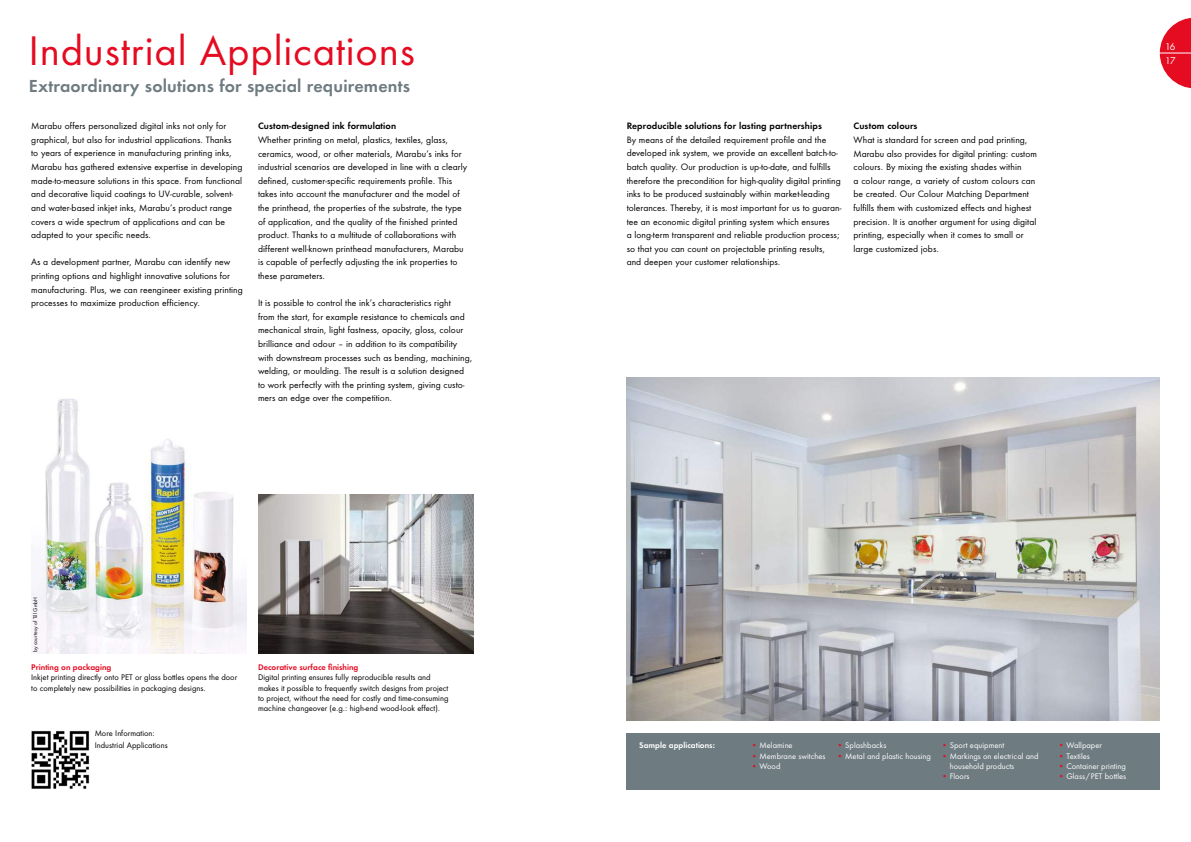
<style>
.page{position:relative;width:1191px;height:842px;background:#fff}
.page>*{position:absolute;margin:0;border:0;box-sizing:border-box;transform-origin:0 0}
.t1{font:38px "Futura ND";letter-spacing:.02em;color:#e50b21}
.t2{font:600 16px "Futura ND";letter-spacing:.01em;color:#6e7b81}
.t3{font:9px "Futura ND";color:#fff}
.t4{font:8.5px/13.6px "Futura ND";letter-spacing:.005em;color:#000}
.t5{font:600 8.5px "Futura ND";letter-spacing:.01em;color:#000}
.t6{font:7.5px/10.2px "Futura ND";color:#000}
.t7{font:7.5px/10.2px "Futura ND";color:#fff}
.t8{font:600 7.5px "Futura ND";color:#e50b21}
.t9{font:600 7.5px "Futura ND";color:#fff}
.t10{font:5px "Futura ND";color:#000}
.s1{color:#e50b21}
</style>
<div class="page">
<svg style="left:1159px;top:18px;width:32px;height:70px"></svg>
<hr style="left:1157px;top:53px;width:34px;height:1px;background:#fff">
<img style="left:31px;top:398px;width:216px;height:255px">
<img style="left:258px;top:495px;width:215px;height:158px">
<div style="left:626px;top:733px;width:533px;height:56px;background:#6e7b81"></div>
<img style="left:626px;top:378px;width:533px;height:342px">
<img style="left:31px;top:731px;width:59px;height:58px">
<h1 class="t1" style="left:28px;top:33px;width:388px">Industrial Applications</h1>
<h2 class="t2" style="left:29px;top:76px;width:383px">Extraordinary solutions for special requirements</h2>
<p class="t4" style="left:31px;top:120px;width:213px">Marabu offers personalized digital inks not only for graphical, but also for industrial applications. Thanks<br>to years of experience in manufacturing printing inks, Marabu has gathered extensive expertise in developing made-to-measure solutions in this space. From functional and decorative liquid coatings to UV-curable, solvent&shy;and water-based inkjet inks, Marabu’s product range covers a wide spectrum of applications and can be adapted to your specific needs.</p>
<p class="t4" style="left:31px;top:256px;width:213px">As a development partner, Marabu can identify new printing options and highlight innovative solutions for manufacturing. Plus, we can reengineer existing printing processes to maximize production efficiency.</p>
<p class="t5" style="left:258px;top:121px;width:140px">Custom-designed ink formulation</p>
<p class="t4" style="left:258px;top:134px;width:211px">Whether printing on metal, plastics, textiles, glass, ceramics, wood, or other materials, Marabu’s inks for industrial scenarios are developed in line with a clearly defined, customer-specific requirements profile. This takes into account the manufacturer and the model of the printhead, the properties of the substrate, the type of application, and the quality of the finished printed product. Thanks to a multitude of collaborations with different well-known printhead manufacturers, Marabu is capable of perfectly adjusting the ink properties to these parameters.</p>
<p class="t4" style="left:258px;top:297px;width:216px">It is possible to control the ink’s characteristics right<br>from the start, for example resistance to chemicals and mechanical strain, light fastness, opacity, gloss, colour brilliance and odour – in addition to its compatibility with downstream processes such as bending, machining, welding, or moulding. The result is a solution designed to work perfectly with the printing system, giving custo&shy;mers an edge over the competition.</p>
<p class="t10" style="left:33px;top:652px;width:57px;rotate:-90deg">by courtesy of Till GmbH</p>
<p class="t8" style="left:31px;top:663px;width:82px">Printing on packaging</p>
<p class="t6" style="left:31px;top:673px;width:207px">Inkjet printing directly onto PET or glass bottles opens the door to completely new possibilities in packaging designs.</p>
<p class="t6" style="left:95px;top:728px;width:74px;line-height:12px">More Information:<br>Industrial Applications</p>
<p class="t8" style="left:258px;top:663px;width:102px">Decorative surface finishing</p>
<p class="t6" style="left:258px;top:673px;width:192px">Digital printing ensures fully reproducible results and makes it possible to frequently switch designs from project to project, without the need for costly and time-consuming machine changeover (e.g.: high-end wood-look effect).</p>
<p class="t5" style="left:626px;top:121px;width:197px">Reproducible solutions for lasting partnerships</p>
<p class="t4" style="left:626px;top:134px;width:216px">By means of the detailed requirement profile and the developed ink system, we provide an excellent batch-to&shy;batch quality. Our production is up-to-date, and fulfills therefore the precondition for high-quality digital printing inks to be produced sustainably within market-leading tolerances. Thereby, it is most important for us to guaran&shy;tee an economic digital printing system which ensures<br>a long-term transparent and reliable production process; so that you can count on projectable printing results, and deepen your customer relationships.</p>
<p class="t5" style="left:853px;top:121px;width:65px">Custom colours</p>
<p class="t4" style="left:853px;top:134px;width:185px">What is standard for screen and pad printing, Marabu also provides for digital printing: custom colours. By mixing the existing shades within<br>a colour range, a variety of custom colours can be created. Our Colour Matching Department fulfills them with customized effects and highest precision. It is another argument for using digital printing, especially when it comes to small or large customized jobs.</p>
<p class="t3" style="left:1165px;top:42px;width:12px">16</p>
<p class="t3" style="left:1165px;top:56px;width:12px">17</p>
<p class="t9" style="left:639px;top:741px;width:77px">Sample applications:</p>
<p class="t7" style="left:751px;top:741px;width:43px"><span class="s1">•</span> Melamine</p>
<p class="t7" style="left:751px;top:751px;width:75px"><span class="s1">•</span> Membrane switches</p>
<p class="t7" style="left:751px;top:762px;width:30px"><span class="s1">•</span> Wood</p>
<p class="t7" style="left:837px;top:741px;width:51px"><span class="s1">•</span> Splashbacks</p>
<p class="t7" style="left:837px;top:751px;width:95px"><span class="s1">•</span> Metal and plastic housing</p>
<p class="t7" style="left:941px;top:741px;width:64px"><span class="s1">•</span> Sport equipment</p>
<p class="t7" style="left:949px;top:751px;width:90px;text-indent:-8px"><span class="s1">•</span> Markings on electrical and household products</p>
<p class="t7" style="left:941px;top:772px;width:29px"><span class="s1">•</span> Floors</p>
<p class="t7" style="left:1058px;top:741px;width:45px"><span class="s1">•</span> Wallpaper</p>
<p class="t7" style="left:1058px;top:751px;width:33px"><span class="s1">•</span> Textiles</p>
<p class="t7" style="left:1058px;top:762px;width:69px"><span class="s1">•</span> Container printing</p>
<p class="t7" style="left:1058px;top:772px;width:69px"><span class="s1">•</span> Glass / PET bottles</p>
</div>
